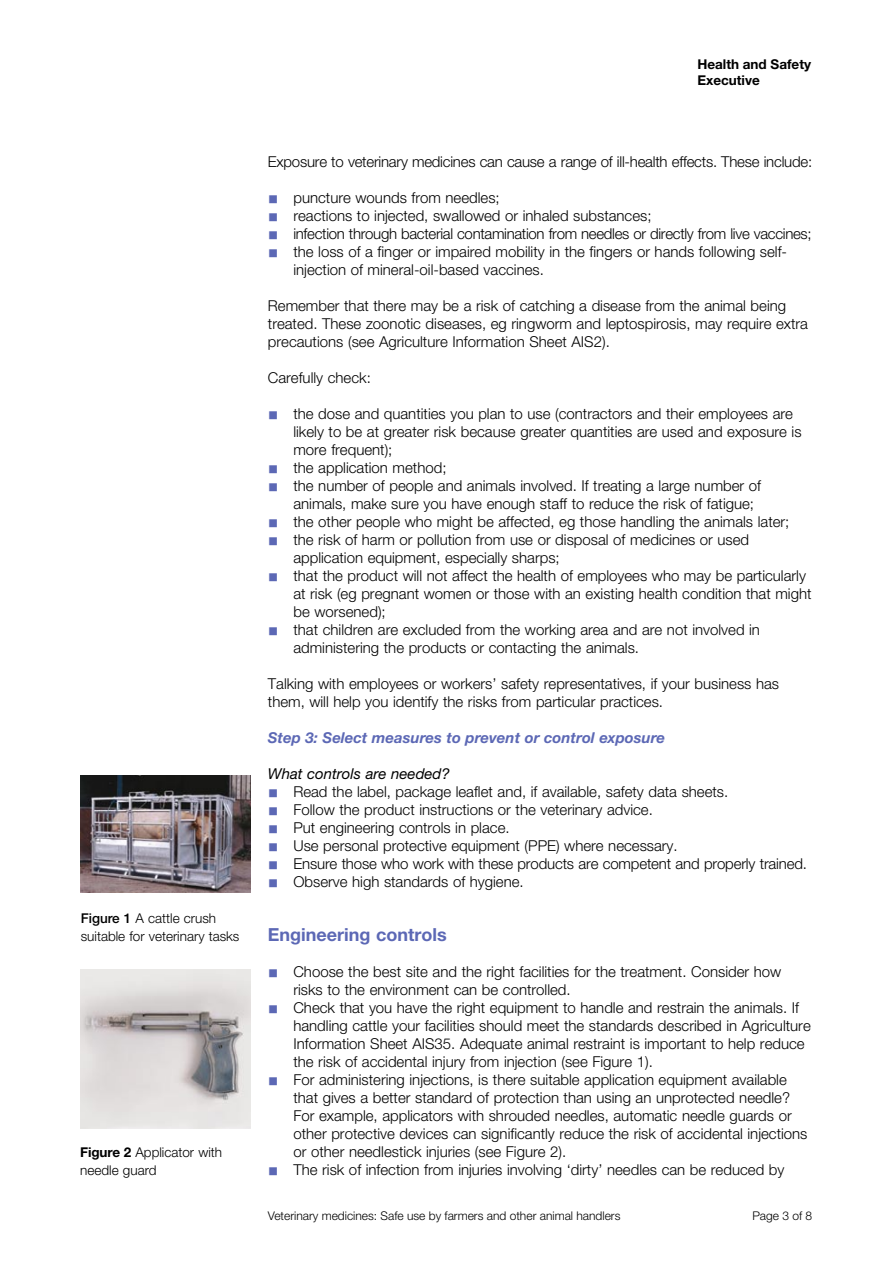
<style>
.page{position:relative;width:893px;height:1263px;background:#fff}
.page>*{position:absolute;margin:0;border:0;box-sizing:border-box;transform-origin:0 0}
.t1{font:700 18px "Helvetica Neue";color:#5c68b5}
.Li1__bullet{font:300 15px/18px "Helvetica Neue";color:#000}
.Li1__bullet__SPACE{font:300 15px/18px "Helvetica Neue";color:#000}
.Li1__bullet-2{font:300 15px "Helvetica Neue";letter-spacing:-.02em;color:#000}
.t2{font:italic 700 15px "Helvetica Neue";color:#5c68b5}
.t3{font:italic 15px "Helvetica Neue";color:#000}
.t4{font:300 13.5px/18px "Helvetica Neue";color:#000}
.t5{font:700 13.5px/16.5px "Helvetica Neue";color:#000}
.t6{font:300 12px "Helvetica Neue";color:#000}
.s1{font-weight:500}
.s2{font-weight:700}
.s3{font-family:"Arial Unicode MS";font-weight:400;font-size:18px;color:#5c68b5}
</style>
<div class="page">
<img style="left:81px;top:776px;width:170px;height:117px">
<img style="left:80px;top:969px;width:170px;height:159px">
<p class="t4" style="left:81px;top:909px;width:160px"><span class="s1">Figure 1</span> A cattle crush suitable for veterinary tasks</p>
<p class="t4" style="left:80px;top:1143px;width:143px"><span class="s2">Figure 2</span> Applicator with needle guard</p>
<p class="t5" style="left:697px;top:55px;width:115px">Health and Safety<br>Executive</p>
<p class="Li1__bullet" style="left:268px;top:152px;width:546px">Exposure to veterinary medicines can cause a range of ill-health effects. These include:</p>
<p class="Li1__bullet" style="left:268px;top:188px;width:233px"><span class="s3">■</span> puncture wounds from needles;</p>
<p class="Li1__bullet" style="left:268px;top:206px;width:385px"><span class="s3">■</span> reactions to injected, swallowed or inhaled substances;</p>
<p class="Li1__bullet-2" style="left:268px;top:224px;width:545px"><span class="s3">■</span> infection through bacterial contamination from needles or directly from live vaccines;</p>
<p class="Li1__bullet__SPACE" style="left:293px;top:242px;width:495px;text-indent:-26px"><span class="s3">■</span> the loss of a finger or impaired mobility in the fingers or hands following self&shy;injection of mineral-oil-based vaccines.</p>
<p class="Li1__bullet" style="left:268px;top:296px;width:542px">Remember that there may be a risk of catching a disease from the animal being treated. These zoonotic diseases, eg ringworm and leptospirosis, may require extra precautions (see Agriculture Information Sheet AIS2).</p>
<p class="Li1__bullet" style="left:268px;top:368px;width:104px">Carefully check:</p>
<p class="Li1__bullet" style="left:293px;top:404px;width:510px;text-indent:-26px"><span class="s3">■</span> the dose and quantities you plan to use (contractors and their employees are likely to be at greater risk because greater quantities are used and exposure is more frequent);</p>
<p class="Li1__bullet" style="left:268px;top:458px;width:180px"><span class="s3">■</span> the application method;</p>
<p class="Li1__bullet" style="left:293px;top:476px;width:469px;text-indent:-26px"><span class="s3">■</span> the number of people and animals involved. If treating a large number of animals, make sure you have enough staff to reduce the risk of fatigue;</p>
<p class="Li1__bullet" style="left:268px;top:512px;width:523px"><span class="s3">■</span> the other people who might be affected, eg those handling the animals later;</p>
<p class="Li1__bullet" style="left:293px;top:530px;width:457px;text-indent:-26px"><span class="s3">■</span> the risk of harm or pollution from use or disposal of medicines or used application equipment, especially sharps;</p>
<p class="Li1__bullet" style="left:293px;top:566px;width:520px;text-indent:-26px"><span class="s3">■</span> that the product will not affect the health of employees who may be particularly at risk (eg pregnant women or those with an existing health condition that might be worsened);</p>
<p class="Li1__bullet__SPACE" style="left:293px;top:620px;width:468px;text-indent:-26px"><span class="s3">■</span> that children are excluded from the working area and are not involved in administering the products or contacting the animals.</p>
<p class="Li1__bullet" style="left:268px;top:674px;width:513px">Talking with employees or workers’ safety representatives, if your business has them, will help you identify the risks from particular practices.</p>
<h3 class="t2" style="left:268px;top:728px;width:399px">Step 3: Select measures to prevent or control exposure</h3>
<h4 class="t3" style="left:268px;top:764px;width:183px">What controls are needed?</h4>
<p class="Li1__bullet" style="left:268px;top:782px;width:462px"><span class="s3">■</span> Read the label, package leaflet and, if available, safety data sheets.</p>
<p class="Li1__bullet" style="left:268px;top:800px;width:386px"><span class="s3">■</span> Follow the product instructions or the veterinary advice.</p>
<p class="Li1__bullet" style="left:268px;top:818px;width:243px"><span class="s3">■</span> Put engineering controls in place.</p>
<p class="Li1__bullet" style="left:268px;top:836px;width:411px"><span class="s3">■</span> Use personal protective equipment (PPE) where necessary.</p>
<p class="Li1__bullet" style="left:268px;top:854px;width:541px"><span class="s3">■</span> Ensure those who work with these products are competent and properly trained.</p>
<p class="Li1__bullet__SPACE" style="left:268px;top:872px;width:257px"><span class="s3">■</span> Observe high standards of hygiene.</p>
<h2 class="t1" style="left:268px;top:923px;width:180px">Engineering controls</h2>
<p class="Li1__bullet" style="left:293px;top:962px;width:489px;text-indent:-26px"><span class="s3">■</span> Choose the best site and the right facilities for the treatment. Consider how risks to the environment can be controlled.</p>
<p class="Li1__bullet" style="left:293px;top:998px;width:519px;text-indent:-26px"><span class="s3">■</span> Check that you have the right equipment to handle and restrain the animals. If handling cattle your facilities should meet the standards described in Agriculture Information Sheet AIS35. Adequate animal restraint is important to help reduce the risk of accidental injury from injection (see Figure 1).</p>
<p class="Li1__bullet" style="left:293px;top:1070px;width:516px;text-indent:-26px"><span class="s3">■</span> For administering injections, is there suitable application equipment available that gives a better standard of protection than using an unprotected needle?<br>For example, applicators with shrouded needles, automatic needle guards or other protective devices can significantly reduce the risk of accidental injections or other needlestick injuries (see Figure 2).</p>
<p class="Li1__bullet" style="left:268px;top:1160px;width:518px"><span class="s3">■</span> The risk of infection from injuries involving ‘dirty’ needles can be reduced by</p>
<p class="t6" style="left:268px;top:1209px;width:354px">Veterinary medicines: Safe use by farmers and other animal handlers</p>
<p class="t6" style="left:752px;top:1209px;width:61px">Page 3 of 8</p>
</div>
